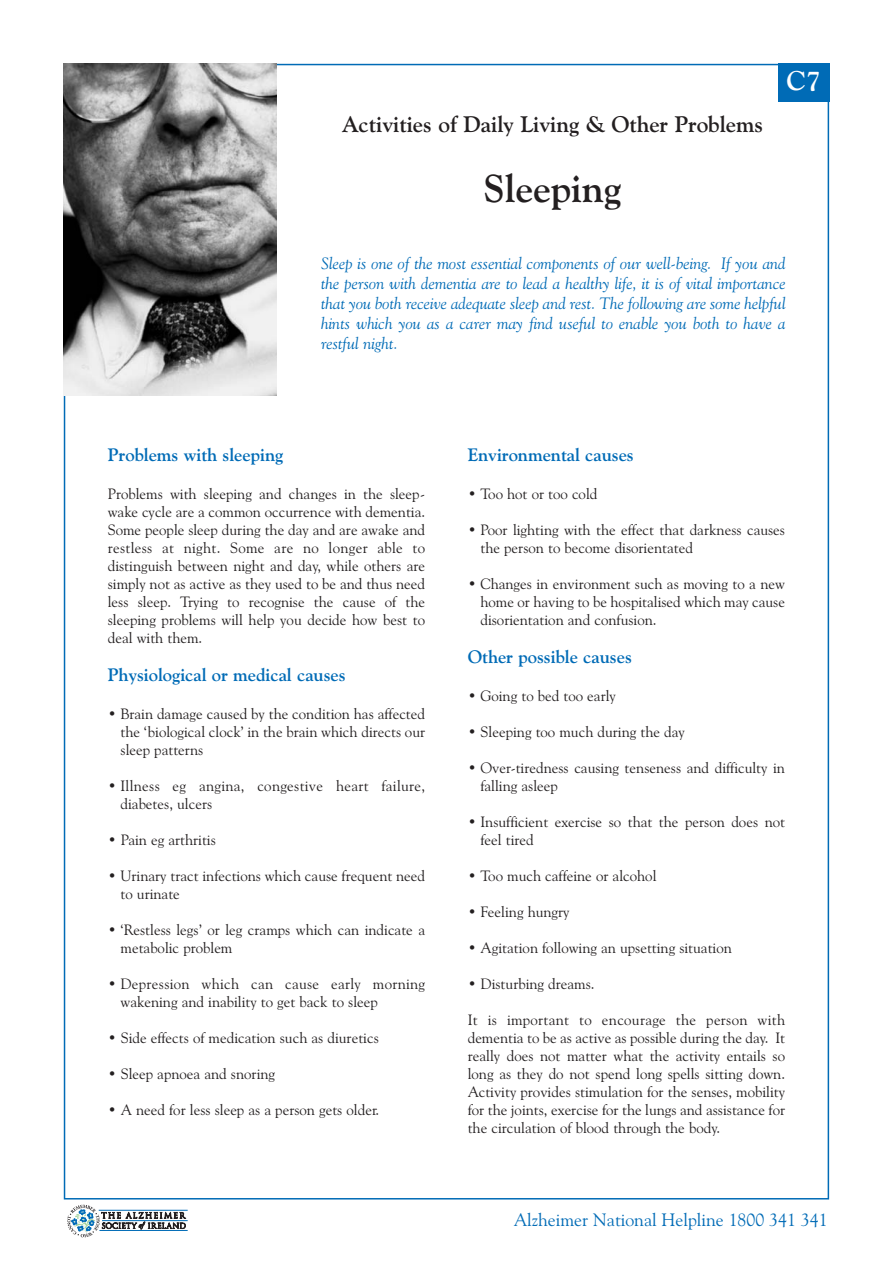
<style>
.page{position:relative;width:894px;height:1262px;background:#fff}
.page>*{position:absolute;margin:0;border:0;box-sizing:border-box;transform-origin:0 0}
.t1{font:700 39px "Goudy Old Style BT";color:#231f20}
.t2{font:700 27px "Goudy Old Style BT";color:#fff}
.t3{font:700 22.5px "Goudy Old Style BT";color:#231f20}
.t4{font:700 18px "Goudy Old Style BT";color:#006bb6}
.t5{font:18px "Goudy Old Style BT";color:#006bb6}
.t6{font:italic 16.5px/19.8px "Goudy Old Style BT";color:#006bb6;text-align:justify}
.t7{font:15px/18px "Goudy Old Style BT";color:#231f20}
.t8{font:15px/18px "Goudy Old Style BT";letter-spacing:.02em;color:#231f20}
</style>
<div class="page">
<div style="left:778px;top:64px;width:51px;height:38px;background:#006bb6"></div>
<img style="left:64px;top:64px;width:212px;height:331px">
<hr style="left:99px;top:1210px;width:89px;height:1px;background:#006bb6">
<hr style="left:102px;top:1220px;width:86px;height:1px;background:#006bb6">
<hr style="left:99px;top:1230px;width:89px;height:1px;background:#006bb6">
<svg style="left:67px;top:1204px;width:119px;height:33px"></svg>
<h3 class="t3" style="left:342px;top:116px;width:423px">Activities of Daily Living &amp; Other Problems</h3>
<h1 class="t1" style="left:484px;top:174px;width:139px">Sleeping</h1>
<h2 class="t2" style="left:787px;top:71px;width:36px">C7</h2>
<p class="t6" style="left:321px;top:255px;width:466px">Sleep is one of the most essential components of our well-being. If you and the person with dementia are to lead a healthy life, it is of vital importance that you both receive adequate sleep and rest. The following are some helpful hints which you as a carer may find useful to enable you both to have a restful night.</p>
<p class="t4" style="left:108px;top:448px;width:177px">Problems with sleeping</p>
<p class="t7" style="left:108px;top:486px;width:319px;text-align:justify">Problems with sleeping and changes in the sleep&shy;wake cycle are a common occurrence with dementia.<br>Some people sleep during the day and are awake and restless at night. Some are no longer able to distinguish between night and day, while others are simply not as active as they used to be and thus need less sleep. Trying to recognise the cause of the sleeping problems will help you decide how best to deal with them.</p>
<p class="t4" style="left:108px;top:668px;width:239px">Physiological or medical causes</p>
<p class="t7" style="left:121px;top:706px;width:306px;text-align:justify;text-indent:-13px">• Brain damage caused by the condition has affected the ‘biological clock’ in the brain which directs our sleep patterns</p>
<p class="t8" style="left:121px;top:778px;width:306px;text-indent:-13px">• Illness eg angina, congestive heart failure, diabetes, ulcers</p>
<p class="t7" style="left:108px;top:832px;width:110px">• Pain eg arthritis</p>
<p class="t7" style="left:121px;top:868px;width:306px;text-indent:-13px">• Urinary tract infections which cause frequent need to urinate</p>
<p class="t7" style="left:121px;top:922px;width:306px;text-indent:-13px">• ‘Restless legs’ or leg cramps which can indicate a metabolic problem</p>
<p class="t8" style="left:121px;top:976px;width:306px;text-indent:-13px">• Depression which can cause early morning wakening and inability to get back to sleep</p>
<p class="t7" style="left:108px;top:1030px;width:273px">• Side effects of medication such as diuretics</p>
<p class="t7" style="left:108px;top:1066px;width:169px">• Sleep apnoea and snoring</p>
<p class="t7" style="left:108px;top:1102px;width:273px">• A need for less sleep as a person gets older.</p>
<p class="t4" style="left:468px;top:448px;width:168px">Environmental causes</p>
<p class="t7" style="left:468px;top:486px;width:131px">• Too hot or too cold</p>
<p class="t7" style="left:480px;top:522px;width:306px;text-indent:-13px">• Poor lighting with the effect that darkness causes the person to become disorientated</p>
<p class="t7" style="left:480px;top:576px;width:306px;text-align:justify;text-indent:-13px">• Changes in environment such as moving to a new home or having to be hospitalised which may cause disorientation and confusion.</p>
<p class="t4" style="left:468px;top:650px;width:166px">Other possible causes</p>
<p class="t7" style="left:468px;top:688px;width:150px">• Going to bed too early</p>
<p class="t7" style="left:468px;top:724px;width:219px">• Sleeping too much during the day</p>
<p class="t7" style="left:480px;top:760px;width:306px;text-indent:-13px">• Over-tiredness causing tenseness and difficulty in falling asleep</p>
<p class="t7" style="left:480px;top:814px;width:306px;text-indent:-13px">• Insufficient exercise so that the person does not feel tired</p>
<p class="t7" style="left:468px;top:868px;width:190px">• Too much caffeine or alcohol</p>
<p class="t7" style="left:468px;top:904px;width:103px">• Feeling hungry</p>
<p class="t7" style="left:468px;top:940px;width:266px">• Agitation following an upsetting situation</p>
<p class="t7" style="left:468px;top:976px;width:128px">• Disturbing dreams.</p>
<p class="t7" style="left:468px;top:1012px;width:319px;text-align:justify">It is important to encourage the person with dementia to be as active as possible during the day. It really does not matter what the activity entails so long as they do not spend long spells sitting down.<br>Activity provides stimulation for the senses, mobility for the joints, exercise for the lungs and assistance for the circulation of blood through the body.</p>
<p class="t5" style="left:514px;top:1212px;width:315px">Alzheimer National Helpline 1800 341 341</p>
</div>
